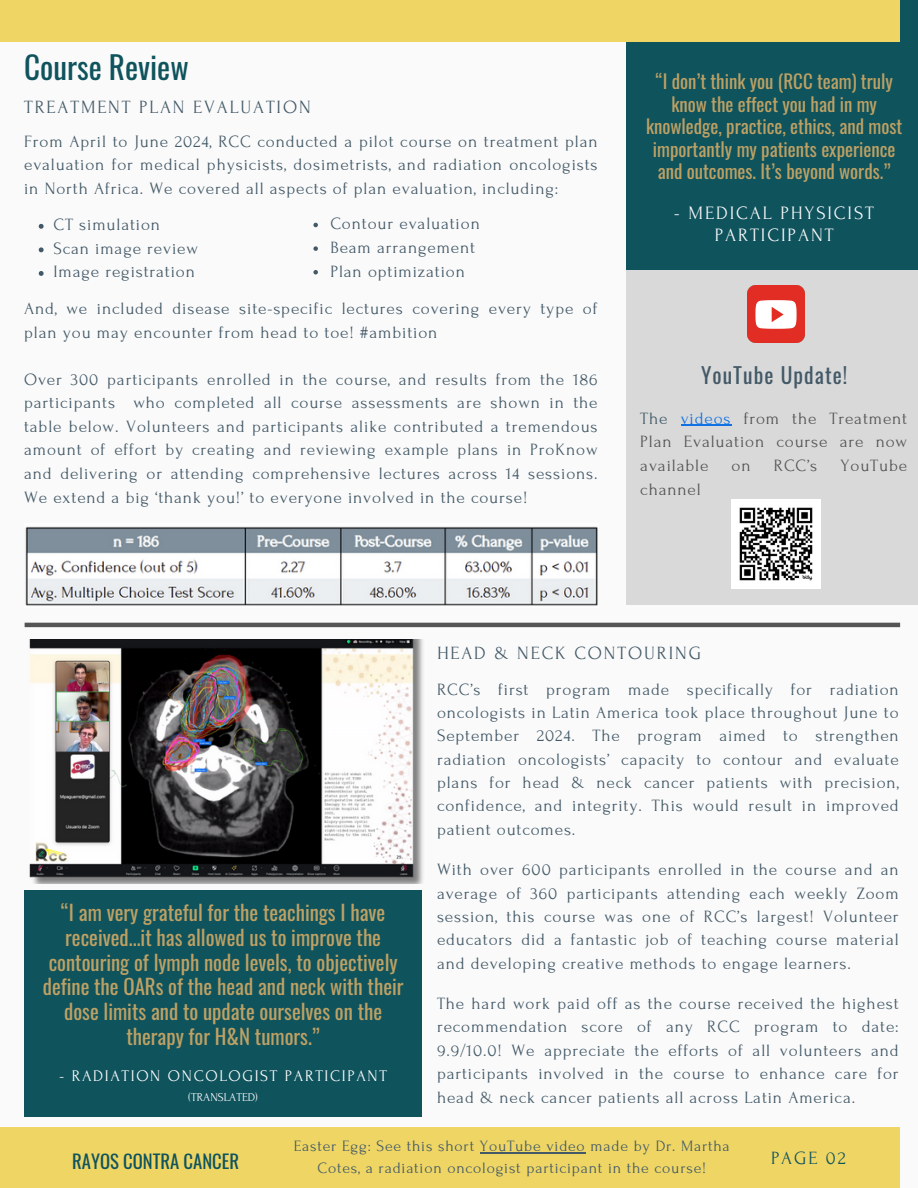
<style>
.page{position:relative;width:918px;height:1188px;background:#fafafa}
.page>*{position:absolute;margin:0;border:0;box-sizing:border-box;transform-origin:0 0}
.t1{font:31.2px "Oswald";color:#0f535d}
.t2{font:21.6px "Oswald";letter-spacing:.05em;color:#435967}
.t3{font:20.85px/24.8px "Oswald";color:#bea164;text-align:center}
.t4{font:18.9px/22.5px "Oswald";color:#bea164;text-align:center}
.t5{font:18.9px/22.5px "Forum";letter-spacing:.1em;color:#fafafa;text-align:center}
.t6{font:18.75px "Oswald";color:#0f535d}
.t7{font:18.75px "Forum";letter-spacing:.1em;color:#0f535d}
.t8{font:18.6px "Forum";letter-spacing:.1em;color:#435967}
.t9{font:17.25px/23.4px "Forum";letter-spacing:.05em;color:#435967;text-align:justify}
.t10{font:17.25px/23.7px "Forum";letter-spacing:.05em;color:#545454;text-align:justify}
.t11{font:16.2px "Forum";letter-spacing:.1em;color:#fff}
.t12{font:15.75px/21.3px "Forum";letter-spacing:.05em;color:#435967;text-align:center}
.t13{font:12px "Forum";color:#fff}
.s1{color:#435967}
.s2{color:#1272e4}
</style>
<div class="page">
<div style="left:626px;top:0;width:292px;height:298px;background:#0f535d"></div>
<div style="left:626px;top:270px;width:292px;height:335px;background:#d9d9d9"></div>
<div style="left:25px;top:890px;width:397px;height:226px;background:#0f535d"></div>
<div style="left:0;top:1127px;width:900px;height:61px;background:#eed564"></div>
<img style="left:747px;top:285px;width:58px;height:58px">
<hr style="left:25px;top:623px;width:875px;height:4px;background:#545454">
<div style="left:0;top:0;width:900px;height:42px;background:#eed564"></div>
<img style="left:732px;top:500px;width:89px;height:89px">
<img style="left:29px;top:640px;width:394px;height:244px">
<img style="left:25px;top:526px;width:573px;height:80px">
<svg style="left:39px;top:224px;width:5px;height:5px"></svg>
<svg style="left:39px;top:247px;width:5px;height:5px"></svg>
<svg style="left:39px;top:271px;width:5px;height:5px"></svg>
<hr style="left:681px;top:425px;width:51px;height:1px;background:#1272e4">
<svg style="left:313px;top:223px;width:5px;height:4px"></svg>
<svg style="left:313px;top:246px;width:5px;height:5px"></svg>
<svg style="left:313px;top:270px;width:5px;height:4px"></svg>
<hr style="left:480px;top:1152px;width:106px;height:1px;background:#435967">
<p class="t1" style="left:24px;top:42px;width:166px">Course Review</p>
<h4 class="t8" style="left:24px;top:97px;width:288px">TREATMENT PLAN EVALUATION</h4>
<h3 class="t9" style="left:24px;top:130px;width:575px">From April to June 2024, RCC conducted a pilot course on treatment plan evaluation for medical physicists, dosimetrists, and radiation oncologists in North Africa. We covered all aspects of plan evaluation, including:</h3>
<h1 class="t9" style="left:53px;top:213px;width:108px">CT simulation</h1>
<h3 class="t9" style="left:53px;top:237px;width:146px">Scan image review</h3>
<h4 class="t9" style="left:53px;top:261px;width:143px">Image registration</h4>
<p class="t9" style="left:24px;top:297px;width:575px">And, we included disease site-specific lectures covering every type of plan you may encounter from head to toe! #ambition</p>
<p class="t9" style="left:24px;top:368px;width:575px">Over 300 participants enrolled in the course, and results from the 186 participants who completed all course assessments are shown in the table below. Volunteers and participants alike contributed a tremendous amount of effort by creating and reviewing example plans in ProKnow and delivering or attending comprehensive lectures across 14 sessions.<br>We extend a big ‘thank you!’ to everyone involved in the course!</p>
<p class="t9" style="left:330px;top:213px;width:151px">Contour evaluation</p>
<h2 class="t9" style="left:330px;top:236px;width:146px">Beam arrangement</h2>
<h4 class="t9" style="left:330px;top:260px;width:136px">Plan optimization</h4>
<h4 class="t4" style="left:646px;top:70px;width:258px">“I don’t think you (RCC team) truly know the effect you had in my knowledge, practice, ethics, and most importantly my patients experience and outcomes. It’s beyond words.”</h4>
<p class="t5" style="left:674px;top:202px;width:201px">- MEDICAL PHYSICIST<br>PARTICIPANT</p>
<p class="t2" style="left:701px;top:359px;width:148px">YouTube Update!</p>
<p class="t10" style="left:640px;top:407px;width:268px"><span class="s1">The</span> <span class="s2">videos</span> from the Treatment Plan Evaluation course are now available</p>
<p class="t10" style="left:732px;top:454px;width:21px">on</p>
<p class="t10" style="left:774px;top:454px;width:45px">RCC’s</p>
<p class="t10" style="left:841px;top:454px;width:68px">YouTube</p>
<p class="t10" style="left:640px;top:478px;width:62px">channel</p>
<p class="t3" style="left:43px;top:899px;width:362px">“I am very grateful for the teachings I have received...it has allowed us to improve the contouring of lymph node levels, to objectively define the OARs of the head and neck with their dose limits and to update ourselves on the therapy for H&amp;N tumors.”</p>
<h2 class="t11" style="left:59px;top:1067px;width:329px">- RADIATION ONCOLOGIST PARTICIPANT</h2>
<p class="t13" style="left:189px;top:1091px;width:71px">(TRANSLATED)</p>
<p class="t8" style="left:437px;top:643px;width:266px">HEAD &amp; NECK CONTOURING</p>
<p class="t9" style="left:437px;top:678px;width:463px">RCC’s first program made specifically for radiation oncologists in Latin America took place throughout June to September 2024. The program aimed to strengthen radiation oncologists’ capacity to contour and evaluate plans for head &amp; neck cancer patients with precision, confidence, and integrity. This would result in improved patient outcomes.</p>
<p class="t9" style="left:437px;top:858px;width:463px">With over 600 participants enrolled in the course and an average of 360 participants attending each weekly Zoom session, this course was one of RCC’s largest! Volunteer educators did a fantastic job of teaching course material and developing creative methods to engage learners.</p>
<p class="t9" style="left:437px;top:992px;width:463px">The hard work paid off as the course received the highest recommendation score of any RCC program to date:<br>9.9/10.0! We appreciate the efforts of all volunteers and participants involved in the course to enhance care for head &amp; neck cancer patients all across Latin America.</p>
<h5 class="t12" style="left:294px;top:1136px;width:438px">Easter Egg: See this short YouTube video made by Dr. Martha<br>Cotes, a radiation oncologist participant in the course!</h5>
<p class="t6" style="left:72px;top:1147px;width:168px">RAYOS CONTRA CANCER</p>
<h4 class="t7" style="left:771px;top:1148px;width:76px">PAGE 02</h4>
</div>
